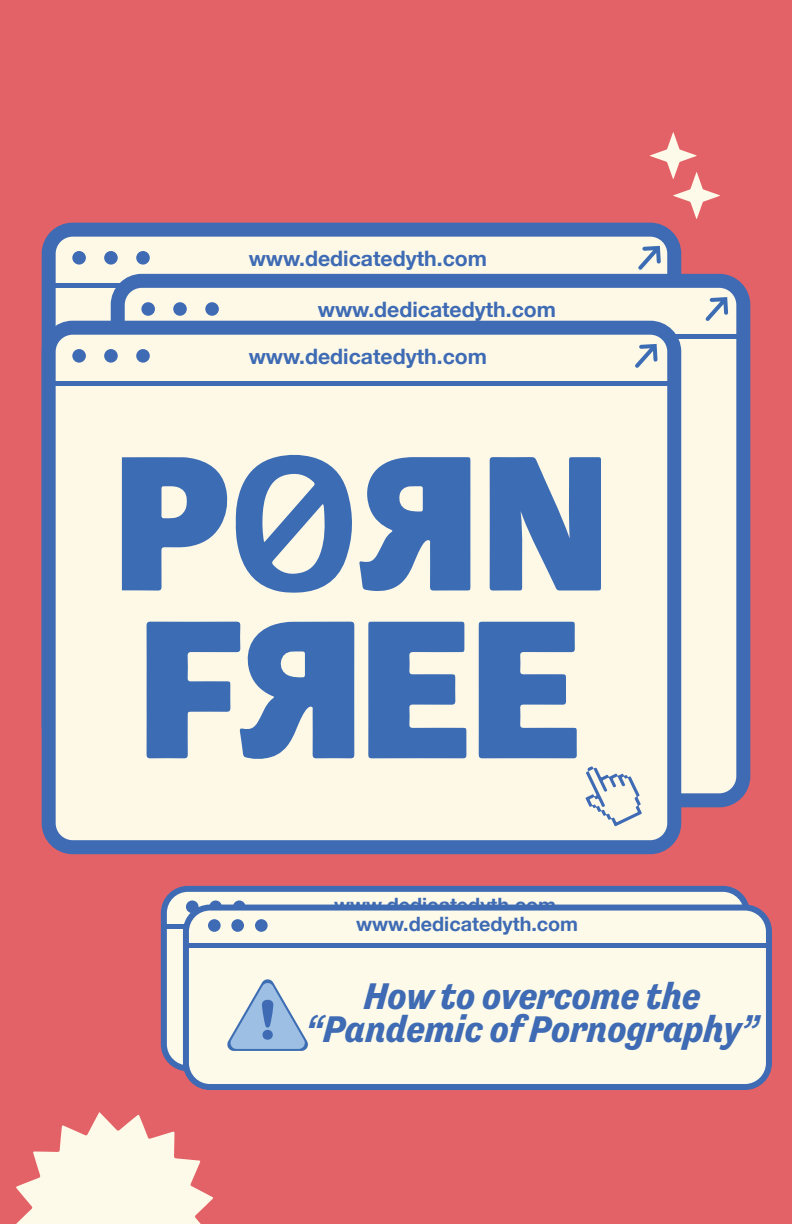
<style>
.page{position:relative;width:792px;height:1224px;background:#e36267}
.page>*{position:absolute;margin:0;border:0;box-sizing:border-box;transform-origin:0 0}
.t1{font:55.4px "MADE Gentle";color:#3e6bb4}
.t2{font:italic 700 38px/32.8px "Tenso";color:#3e6bb4;text-align:center}
.t3{font:700 21.2px "Helvetica Neue";color:#3e6bb4}
.t4{font:700 19.8px/18.8px "Helvetica Neue";color:#3e6bb4}
</style>
<div class="page">
<div style="left:49px;top:230px;width:625px;height:519px;background:#fef9e7;border-radius:24px"></div>
<div style="left:42px;top:223px;width:639px;height:533px;border:14px solid #3e6bb4;border-radius:24px"></div>
<div style="left:50px;top:283px;width:623px;height:5px;background:#3e6bb4"></div>
<div style="left:72px;top:251px;width:14px;height:14px;background:#3e6bb4;border-radius:50%"></div>
<div style="left:104px;top:251px;width:14px;height:14px;background:#3e6bb4;border-radius:50%"></div>
<div style="left:136px;top:251px;width:14px;height:14px;background:#3e6bb4;border-radius:50%"></div>
<div style="left:118px;top:281px;width:625px;height:519px;background:#fef9e7;border-radius:24px"></div>
<div style="left:111px;top:274px;width:639px;height:533px;border:14px solid #3e6bb4;border-radius:24px"></div>
<div style="left:119px;top:334px;width:623px;height:5px;background:#3e6bb4"></div>
<div style="left:141px;top:302px;width:14px;height:14px;background:#3e6bb4;border-radius:50%"></div>
<div style="left:173px;top:302px;width:14px;height:14px;background:#3e6bb4;border-radius:50%"></div>
<div style="left:205px;top:302px;width:14px;height:14px;background:#3e6bb4;border-radius:50%"></div>
<div style="left:49px;top:328px;width:625px;height:519px;background:#fef9e7;border-radius:24px"></div>
<div style="left:42px;top:321px;width:639px;height:533px;border:14px solid #3e6bb4;border-radius:24px"></div>
<div style="left:50px;top:381px;width:623px;height:5px;background:#3e6bb4"></div>
<div style="left:72px;top:349px;width:14px;height:14px;background:#3e6bb4;border-radius:50%"></div>
<div style="left:104px;top:349px;width:14px;height:14px;background:#3e6bb4;border-radius:50%"></div>
<div style="left:136px;top:349px;width:14px;height:14px;background:#3e6bb4;border-radius:50%"></div>
<svg style="left:122px;top:457px;width:106px;height:134px"></svg>
<svg style="left:490px;top:457px;width:111px;height:134px"></svg>
<svg style="left:479px;top:622px;width:98px;height:136px"></svg>
<svg style="left:368px;top:622px;width:98px;height:136px"></svg>
<svg style="left:235px;top:454px;width:235px;height:139px"></svg>
<svg style="left:147px;top:622px;width:207px;height:137px"></svg>
<div style="left:164px;top:889px;width:583px;height:179px;background:#fefae9;border-radius:24px"></div>
<div style="left:161px;top:886px;width:589px;height:185px;border:6px solid #3e6bb4;border-radius:24px"></div>
<div style="left:165px;top:924px;width:581px;height:5px;background:#3e6bb4"></div>
<div style="left:186px;top:900px;width:13px;height:13px;background:#3e6bb4;border-radius:50%"></div>
<svg style="left:233px;top:900px;width:13px;height:13px"></svg>
<svg style="left:209px;top:900px;width:13px;height:13px"></svg>
<div style="left:186px;top:908px;width:583px;height:179px;background:#fefae9;border-radius:24px"></div>
<div style="left:183px;top:905px;width:589px;height:185px;border:6px solid #3e6bb4;border-radius:24px"></div>
<hr style="left:187px;top:943px;width:581px;height:4px;background:#3e6bb4">
<div style="left:208px;top:919px;width:13px;height:13px;background:#3e6bb4;border-radius:50%"></div>
<div style="left:255px;top:919px;width:13px;height:13px;background:#3e6bb4;border-radius:50%"></div>
<div style="left:231px;top:919px;width:13px;height:13px;background:#3e6bb4;border-radius:50%"></div>
<svg style="left:227px;top:979px;width:81px;height:72px"></svg>
<svg style="left:585px;top:766px;width:57px;height:60px"></svg>
<svg style="left:635px;top:344px;width:23px;height:24px"></svg>
<svg style="left:705px;top:297px;width:23px;height:24px"></svg>
<svg style="left:638px;top:246px;width:23px;height:24px"></svg>
<svg style="left:650px;top:132px;width:70px;height:87px"></svg>
<svg style="left:16px;top:1112px;width:197px;height:112px"></svg>
<p class="t3" style="left:249px;top:242px;width:240px">www.dedicatedyth.com</p>
<p class="t3" style="left:318px;top:293px;width:240px">www.dedicatedyth.com</p>
<p class="t3" style="left:249px;top:340px;width:240px">www.dedicatedyth.com</p>
<h1 class="t1" style="left:260px;top:982px;width:17px">!</h1>
<p class="t4" style="left:356px;top:896px;width:224px;text-indent:-22px">www.dedicatedyth.com www.dedicatedyth.com</p>
<h2 class="t2" style="left:307px;top:980px;width:453px">How to overcome the “Pandemic of Pornography”</h2>
</div>
